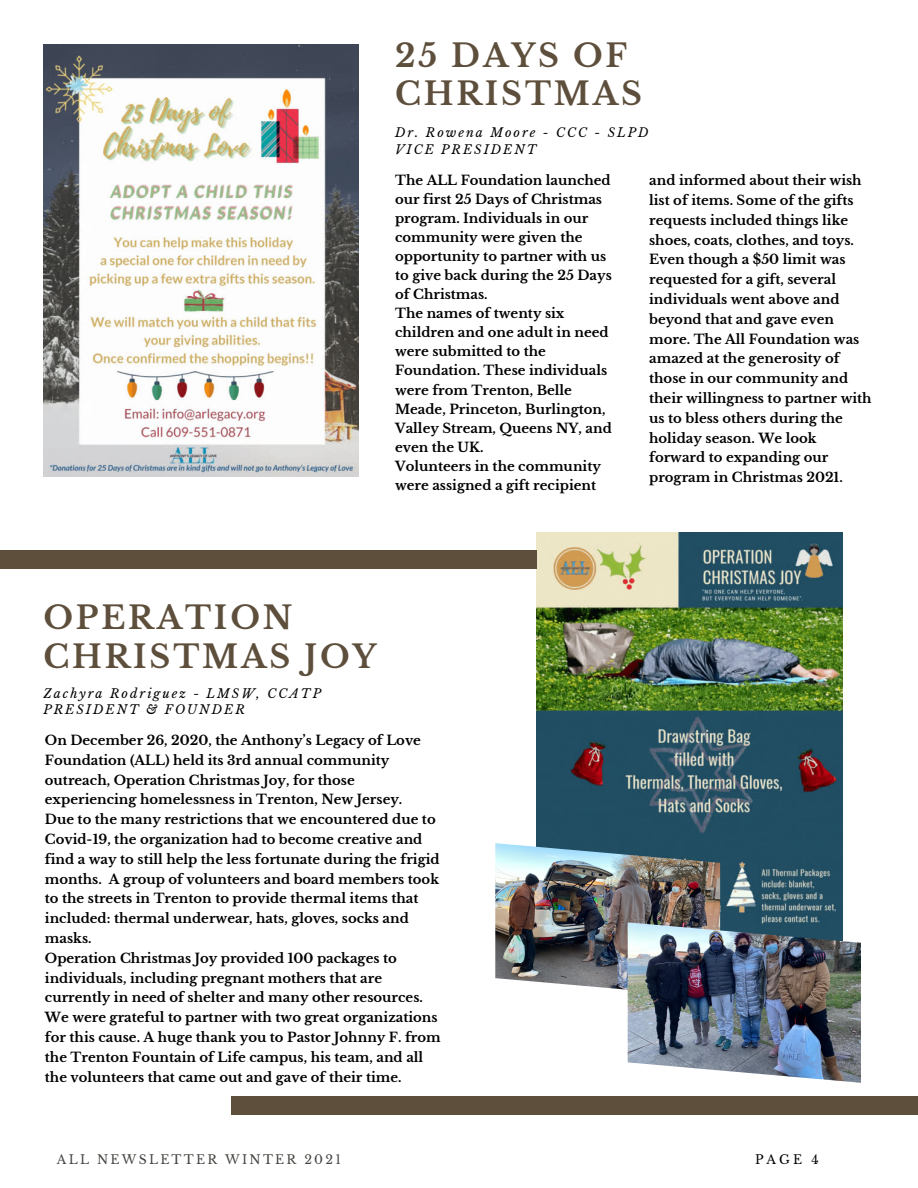
<style>
.page{position:relative;width:918px;height:1188px;background:#fff}
.page>*{position:absolute;margin:0;border:0;box-sizing:border-box;transform-origin:0 0}
.t1{font:700 31.5px/38.2px "Libre Baskerville";letter-spacing:.09em;color:#5e4f3c}
.t2{font:700 13.2px/19.8px "Libre Baskerville";color:#000}
.t3{font:italic 12.45px "Libre Baskerville";letter-spacing:.16em;color:#000}
.t4{font:12.45px "Libre Baskerville";letter-spacing:.18em;color:#444440}
.t5{font:12.45px "Libre Baskerville";color:#000}
</style>
<div class="page">
<img style="left:43px;top:45px;width:315px;height:432px">
<div style="left:231px;top:1096px;width:687px;height:18px;background:#5e4f3c"></div>
<img style="left:537px;top:532px;width:306px;height:390px">
<div style="left:0;top:550px;width:537px;height:18px;background:#5e4f3c"></div>
<img style="left:495px;top:843px;width:225px;height:155px">
<img style="left:628px;top:922px;width:233px;height:161px">
<p class="t1" style="left:395px;top:37px;width:248px">25 DAYS OF<br>CHRISTMAS</p>
<p class="t3" style="left:395px;top:125px;width:255px">Dr. Rowena Moore - CCC - SLPD</p>
<p class="t3" style="left:395px;top:142px;width:143px">VICE PRESIDENT</p>
<p class="t2" style="left:395px;top:170px;width:217px;line-height:19px">The ALL Foundation launched our first 25 Days of Christmas program. Individuals in our community were given the opportunity to partner with us</p>
<p class="t2" style="left:395px;top:266px;width:218px;line-height:19px">to give back during the 25 Days of Christmas.</p>
<p class="t2" style="left:395px;top:304px;width:218px;line-height:19px">The names of twenty six children and one adult in need were submitted to the<br>Foundation. These individuals were from Trenton, Belle<br>Meade, Princeton, Burlington,<br>Valley Stream, Queens NY, and even the UK.</p>
<p class="t2" style="left:395px;top:456px;width:207px">Volunteers in the community</p>
<p class="t2" style="left:395px;top:475px;width:203px">were assigned a gift recipient</p>
<p class="t2" style="left:649px;top:171px;width:214px">and informed about their wish list of items. Some of the gifts requests included things like shoes, coats, clothes, and toys.</p>
<p class="t2" style="left:649px;top:250px;width:224px">Even though a $50 limit was requested for a gift, several individuals went above and beyond that and gave even more. The All Foundation was amazed at the generosity of those in our community and their willingness to partner with us to bless others during the holiday season. We look</p>
<p class="t2" style="left:649px;top:448px;width:195px">forward to expanding our program in Christmas 2021.</p>
<p class="t1" style="left:43px;top:599px;width:335px">OPERATION<br>CHRISTMAS JOY</p>
<p class="t3" style="left:43px;top:686px;width:279px">Zachyra Rodriguez - LMSW, CCATP</p>
<p class="t3" style="left:43px;top:702px;width:203px">PRESIDENT &amp; FOUNDER</p>
<p class="t2" style="left:45px;top:730px;width:378px">On December 26, 2020, the Anthony’s Legacy of Love Foundation (ALL) held its 3rd annual community outreach, Operation Christmas Joy, for those experiencing homelessness in Trenton, New Jersey.</p>
<p class="t2" style="left:45px;top:810px;width:396px">Due to the many restrictions that we encountered due to Covid-19, the organization had to become creative and find a way to still help the less fortunate during the frigid months. A group of volunteers and board members took to the streets in Trenton to provide thermal items that included: thermal underwear, hats, gloves, socks and masks.</p>
<p class="t2" style="left:45px;top:948px;width:397px">Operation Christmas Joy provided 100 packages to individuals, including pregnant mothers that are currently in need of shelter and many other resources.<br>We were grateful to partner with two great organizations for this cause. A huge thank you to Pastor Johnny F. from the Trenton Fountain of Life campus, his team, and all the volunteers that came out and gave of their time.</p>
<p class="t4" style="left:57px;top:1152px;width:285px">ALL NEWSLETTER WINTER 2021</p>
<p class="t5" style="left:755px;top:1152px;width:65px">PAGE 4</p>
</div>
